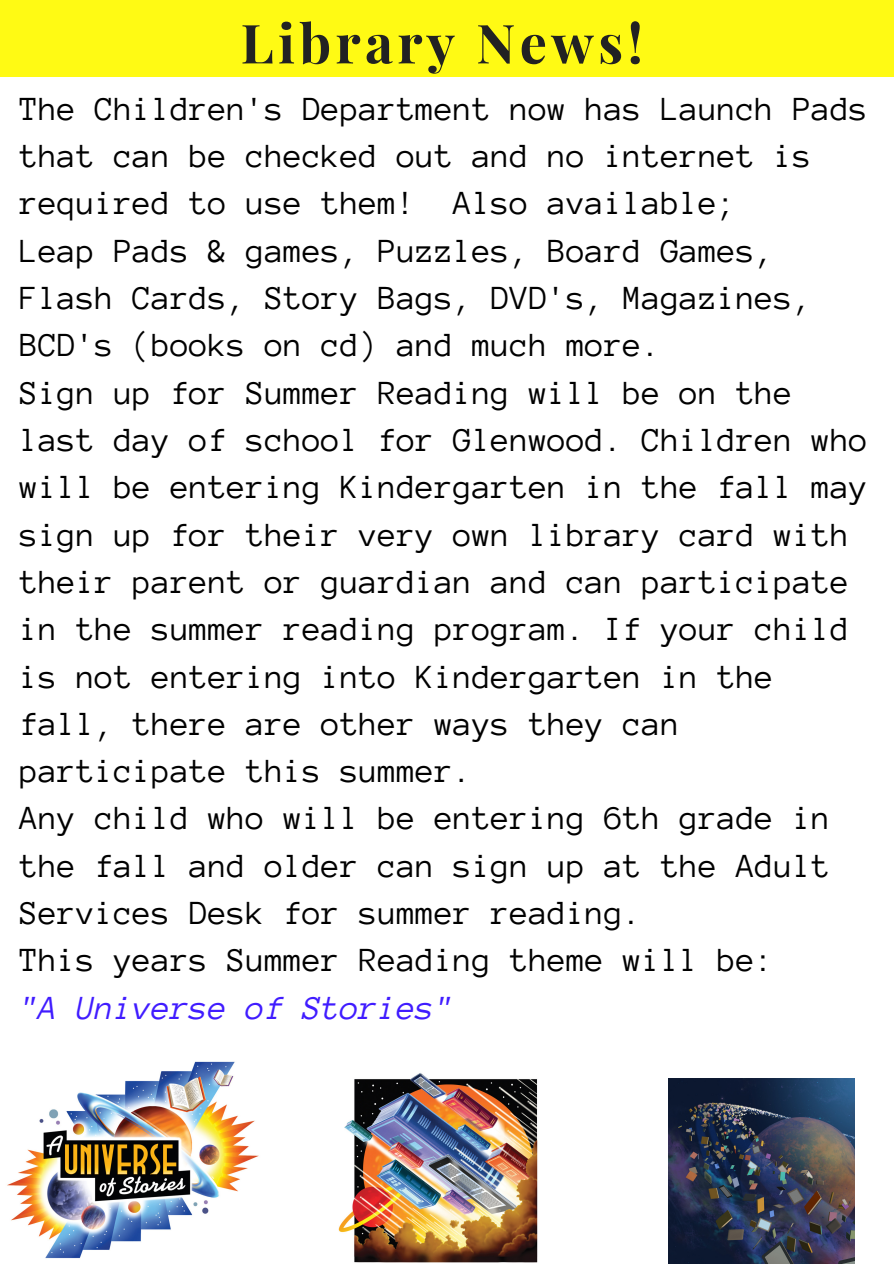
<style>
.page{position:relative;width:894px;height:1264px;background:#fff}
.page>*{position:absolute;margin:0;border:0;box-sizing:border-box;transform-origin:0 0}
.t1{font:700 54px "Playfair Display";letter-spacing:.08em;color:#222}
.t2{font:34.5px/47.2px "Anonymous Pro";color:#000}
.t3{font:italic 34.5px "Anonymous Pro";color:#401cff}
</style>
<div class="page">
<div style="left:0;top:0;width:893px;height:77px;background:#fffa14"></div>
<img style="left:668px;top:1078px;width:186px;height:185px">
<img style="left:7px;top:1061px;width:252px;height:198px">
<img style="left:338px;top:1073px;width:200px;height:190px">
<h1 class="t1" style="left:240px;top:5px;width:404px">Library News!</h1>
<p class="t2" style="left:20px;top:85px;width:849px">The Children's Department now has Launch Pads that can be checked out and no internet is required to use them! Also available;<br>Leap Pads &amp; games, Puzzles, Board Games, Flash Cards, Story Bags, DVD's, Magazines, BCD's (books on cd) and much more.<br>Sign up for Summer Reading will be on the last day of school for Glenwood. Children who will be entering Kindergarten in the fall may sign up for their very own library card with their parent or guardian and can participate in the summer reading program. If your child is not entering into Kindergarten in the fall, there are other ways they can participate this summer.<br>Any child who will be entering 6th grade in the fall and older can sign up at the Adult Services Desk for summer reading.<br>This years Summer Reading theme will be:</p>
<p class="t3" style="left:20px;top:990px;width:435px">"A Universe of Stories"</p>
</div>
